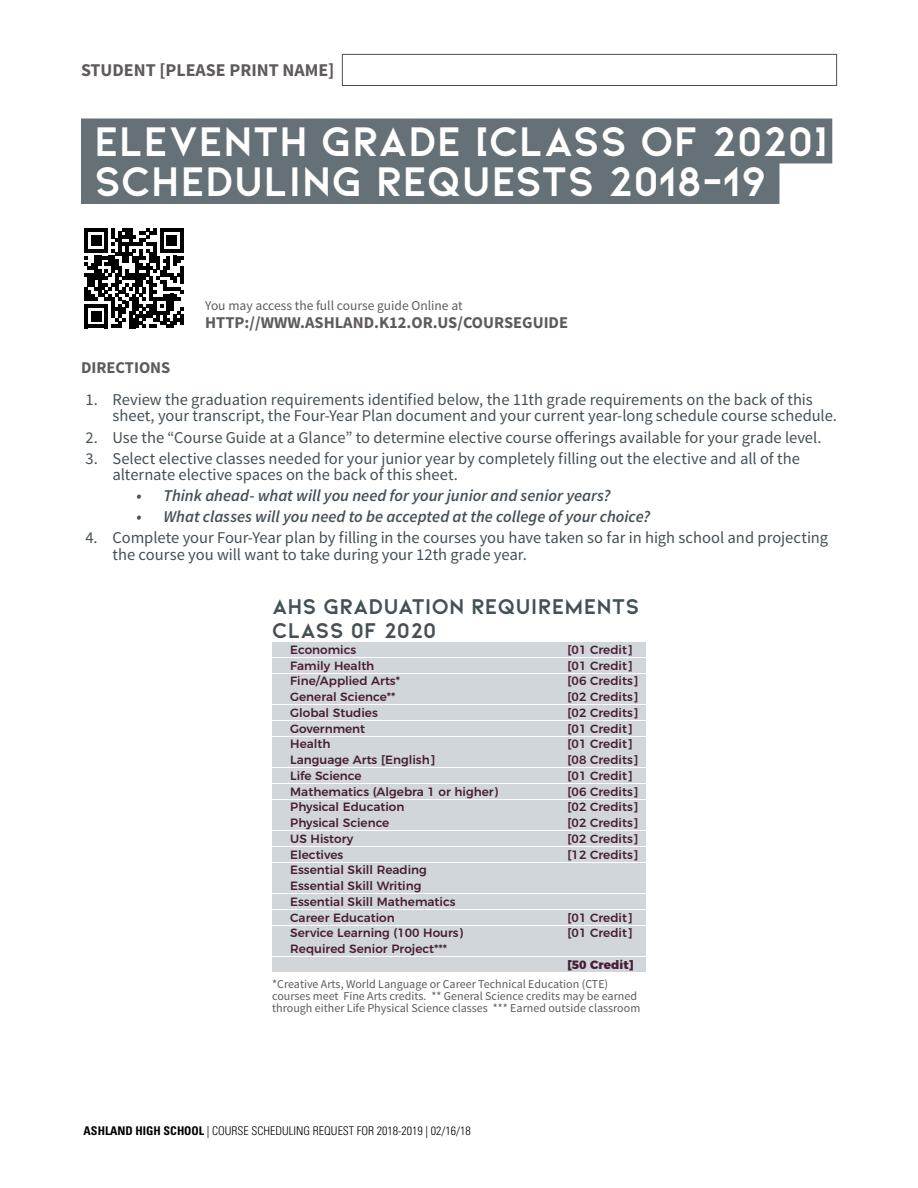
<style>
.page{position:relative;width:918px;height:1188px;background:#fff}
.page>*{position:absolute;margin:0;border:0;box-sizing:border-box;transform-origin:0 0}
.t1{font:700 43.5px/40.5px "Kiona";color:#fff}
.t2{font:700 22.5px/24px "Kiona";color:#455056}
.t3{font:700 18px "Source Sans Pro";color:#5f5a5c}
.t4{font:16.5px/16.5px "Source Sans Pro";color:#455056}
.t5{font:italic 600 16.5px "Source Sans Pro";color:#455056}
.t6{font:700 16.5px "Source Sans Pro";color:#5f5a5c}
.t7{font:13.5px "Source Sans Pro";color:#5f5a5c}
.t8{font:500 12px/15.8px "Montserrat";color:#481d35}
.t9{font:12px/12px "Source Sans Pro";color:#5f5a5c}
.t10{font:300 condensed 12px "Univers LT Std";color:#000}
.t11{font:800 12px "Montserrat";color:#481d35}
.s1{font-weight:700}
</style>
<div class="page">
<div style="left:342px;top:54px;width:495px;height:32px;border:1px solid #455056"></div>
<div style="left:81px;top:118px;width:751px;height:45px;background:#657177"></div>
<div style="left:81px;top:159px;width:698px;height:45px;background:#657177"></div>
<svg style="left:84px;top:228px;width:100px;height:100px"></svg>
<div style="left:272px;top:642px;width:374px;height:15px;background:#d1d6da"></div>
<div style="left:272px;top:658px;width:374px;height:15px;background:#d1d6da"></div>
<div style="left:272px;top:674px;width:374px;height:15px;background:#d1d6da"></div>
<div style="left:272px;top:690px;width:374px;height:14px;background:#d1d6da"></div>
<div style="left:272px;top:705px;width:374px;height:15px;background:#d1d6da"></div>
<div style="left:272px;top:721px;width:374px;height:15px;background:#d1d6da"></div>
<div style="left:272px;top:737px;width:374px;height:15px;background:#d1d6da"></div>
<div style="left:272px;top:753px;width:374px;height:14px;background:#d1d6da"></div>
<div style="left:272px;top:768px;width:374px;height:15px;background:#d1d6da"></div>
<div style="left:272px;top:784px;width:374px;height:15px;background:#d1d6da"></div>
<div style="left:272px;top:800px;width:374px;height:15px;background:#d1d6da"></div>
<div style="left:272px;top:816px;width:374px;height:14px;background:#d1d6da"></div>
<div style="left:272px;top:831px;width:374px;height:15px;background:#d1d6da"></div>
<div style="left:272px;top:847px;width:374px;height:15px;background:#d1d6da"></div>
<div style="left:272px;top:863px;width:374px;height:15px;background:#d1d6da"></div>
<div style="left:272px;top:879px;width:374px;height:14px;background:#d1d6da"></div>
<div style="left:272px;top:894px;width:374px;height:15px;background:#d1d6da"></div>
<div style="left:272px;top:910px;width:374px;height:15px;background:#d1d6da"></div>
<div style="left:272px;top:926px;width:374px;height:15px;background:#d1d6da"></div>
<div style="left:272px;top:942px;width:374px;height:14px;background:#d1d6da"></div>
<div style="left:272px;top:957px;width:374px;height:15px;background:#d1d6da"></div>
<p class="t3" style="left:81px;top:58px;width:255px">STUDENT [PLEASE PRINT NAME]</p>
<h1 class="t1" style="left:94px;top:120px;width:735px">ELEVENTH GRADE [CLASS OF 2020]<br>SCHEDULING REQUESTS 2018-19</h1>
<p class="t7" style="left:205px;top:297px;width:259px">You may access the full course guide Online at</p>
<p class="t6" style="left:205px;top:312px;width:364px">HTTP://WWW.ASHLAND.K12.OR.US/COURSEGUIDE</p>
<p class="t6" style="left:81px;top:357px;width:91px">DIRECTIONS</p>
<p class="t4" style="left:112px;top:392px;width:726px;text-indent:-27px">1. Review the graduation requirements identified below, the 11th grade requirements on the back of this sheet, your transcript, the Four-Year Plan document and your current year-long schedule course schedule.</p>
<p class="t4" style="left:86px;top:429px;width:738px">2. Use the “Course Guide at a Glance” to determine elective course offerings available for your grade level.</p>
<p class="t4" style="left:112px;top:450px;width:689px;text-indent:-27px">3. Select elective classes needed for your junior year by completely filling out the elective and all of the alternate elective spaces on the back of this sheet.</p>
<p class="t5" style="left:137px;top:485px;width:475px">• Think ahead- what will you need for your junior and senior years?</p>
<p class="t5" style="left:137px;top:506px;width:515px">• What classes will you need to be accepted at the college of your choice?</p>
<p class="t4" style="left:112px;top:530px;width:717px;text-indent:-27px">4. Complete your Four-Year plan by filling in the courses you have taken so far in high school and projecting the course you will want to take during your 12th grade year.</p>
<h2 class="t2" style="left:272px;top:594px;width:369px">AHS GRADUATION REQUIREMENTS<br>CLASS 0F 2020</h2>
<p class="t8" style="left:290px;top:641px;width:68px">Economics</p>
<p class="t8" style="left:567px;top:641px;width:67px">[01 Credit]</p>
<p class="t8" style="left:290px;top:657px;width:86px">Family Health</p>
<p class="t8" style="left:567px;top:657px;width:67px">[01 Credit]</p>
<p class="t8" style="left:290px;top:672px;width:111px">Fine/Applied Arts*</p>
<p class="t8" style="left:567px;top:672px;width:72px">[06 Credits]</p>
<p class="t8" style="left:290px;top:688px;width:107px">General Science**</p>
<p class="t8" style="left:567px;top:688px;width:72px">[02 Credits]</p>
<p class="t8" style="left:290px;top:704px;width:89px">Global Studies</p>
<p class="t8" style="left:567px;top:704px;width:72px">[02 Credits]</p>
<p class="t8" style="left:290px;top:720px;width:76px">Government</p>
<p class="t8" style="left:567px;top:720px;width:67px">[01 Credit]</p>
<p class="t8" style="left:290px;top:735px;width:42px">Health</p>
<p class="t8" style="left:567px;top:735px;width:67px">[01 Credit]</p>
<p class="t8" style="left:290px;top:751px;width:147px">Language Arts [English]</p>
<p class="t8" style="left:567px;top:751px;width:72px">[08 Credits]</p>
<p class="t8" style="left:290px;top:767px;width:73px">Life Science</p>
<p class="t8" style="left:567px;top:767px;width:67px">[01 Credit]</p>
<p class="t8" style="left:290px;top:783px;width:209px">Mathematics (Algebra 1 or higher)</p>
<p class="t8" style="left:567px;top:783px;width:72px">[06 Credits]</p>
<p class="t8" style="left:290px;top:798px;width:116px">Physical Education</p>
<p class="t8" style="left:567px;top:798px;width:72px">[02 Credits]</p>
<p class="t8" style="left:290px;top:814px;width:101px">Physical Science</p>
<p class="t8" style="left:567px;top:814px;width:72px">[02 Credits]</p>
<p class="t8" style="left:290px;top:830px;width:65px">US History</p>
<p class="t8" style="left:567px;top:830px;width:72px">[02 Credits]</p>
<p class="t8" style="left:290px;top:846px;width:55px">Electives</p>
<p class="t8" style="left:567px;top:846px;width:72px">[12 Credits]</p>
<p class="t8" style="left:290px;top:861px;width:167px">Essential Skill Reading<br>Essential Skill Writing<br>Essential Skill Mathematics<br>Career Education</p>
<p class="t8" style="left:567px;top:909px;width:67px">[01 Credit]</p>
<p class="t8" style="left:290px;top:924px;width:174px">Service Learning (100 Hours)</p>
<p class="t8" style="left:567px;top:924px;width:67px">[01 Credit]</p>
<p class="t8" style="left:290px;top:940px;width:158px">Required Senior Project***</p>
<p class="t11" style="left:567px;top:955px;width:68px">[50 Credit]</p>
<p class="t9" style="left:272px;top:979px;width:370px">*Creative Arts, World Language or Career Technical Education (CTE) courses meet Fine Arts credits. ** General Science credits may be earned through either Life Physical Science classes *** Earned outside classroom</p>
<p class="t10" style="left:84px;top:1124px;width:389px"><span class="s1">ASHLAND HIGH SCHOOL</span> | COURSE SCHEDULING REQUEST FOR 2018-2019 | 02/16/18</p>
</div>
